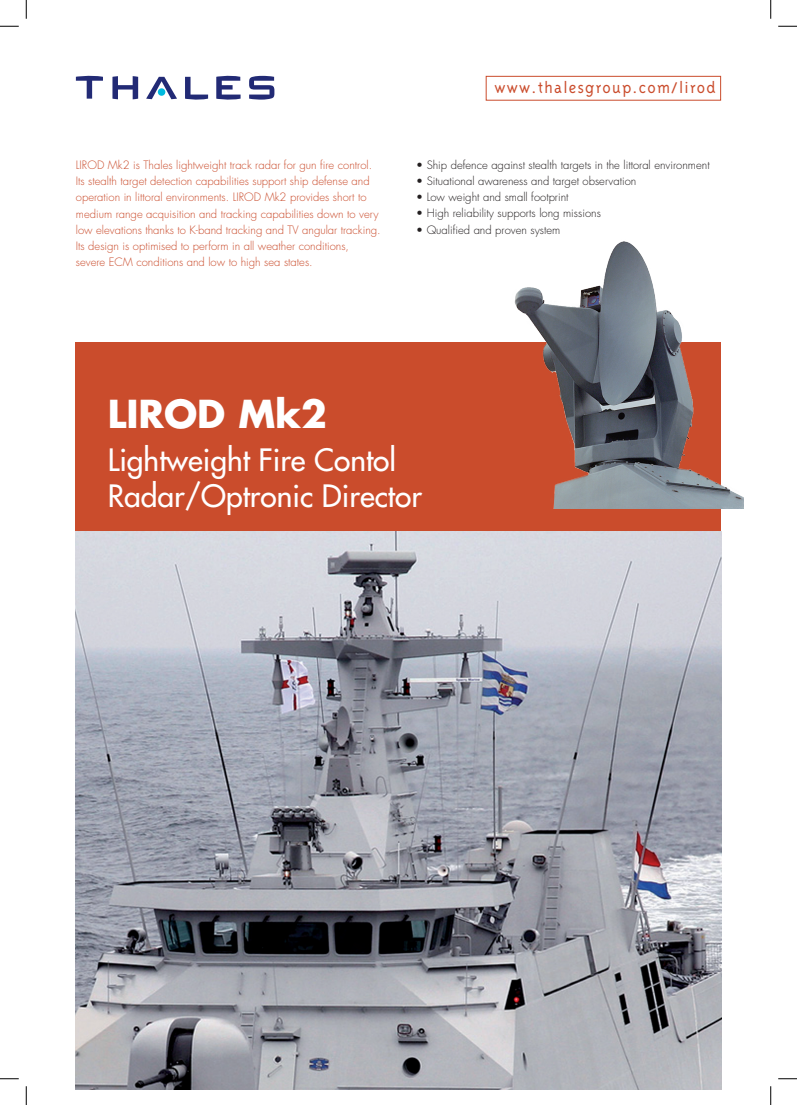
<style>
.page{position:relative;width:797px;height:1105px;background:#fff}
.page>*{position:absolute;margin:0;border:0;box-sizing:border-box;transform-origin:0 0}
.t1{font:700 37.5px "Futura Std";color:#fff}
.t2{font:500 30px/36px "Futura Std";color:#fff}
.t3{font:300 17.5px "Triplex";letter-spacing:.07em;color:#ca4c2c}
.t4{font:300 11.25px/16.2px "Futura Std";color:#ca4c2c}
.t5{font:300 11.25px "Futura Std";color:#231f20}
</style>
<div class="page">
<svg style="left:216px;top:76px;width:24px;height:24px"></svg>
<svg style="left:185px;top:77px;width:23px;height:23px"></svg>
<svg style="left:76px;top:76px;width:27px;height:23px"></svg>
<svg style="left:146px;top:77px;width:31px;height:22px"></svg>
<svg style="left:249px;top:76px;width:25px;height:24px"></svg>
<svg style="left:112px;top:76px;width:26px;height:23px"></svg>
<div style="left:76px;top:342px;width:645px;height:210px;background:#ca4c2c"></div>
<img style="left:76px;top:532px;width:645px;height:557px">
<img style="left:514px;top:241px;width:229px;height:267px">
<div style="left:485px;top:76px;width:236px;height:25px;border:1px solid #ca4c2c"></div>
<svg style="left:0;top:25px;width:19px;height:2px"></svg>
<svg style="left:778px;top:25px;width:19px;height:2px"></svg>
<svg style="left:0;top:1078px;width:19px;height:1px"></svg>
<svg style="left:778px;top:1078px;width:19px;height:1px"></svg>
<svg style="left:25px;top:0;width:2px;height:19px"></svg>
<svg style="left:25px;top:1086px;width:2px;height:19px"></svg>
<svg style="left:770px;top:0;width:1px;height:19px"></svg>
<svg style="left:770px;top:1086px;width:1px;height:19px"></svg>
<h3 class="t3" style="left:494px;top:78px;width:223px">www.thalesgroup.com/lirod</h3>
<p class="t4" style="left:76px;top:157px;width:306px">LIROD Mk2 is Thales lightweight track radar for gun fire control.<br>Its stealth target detection capabilities support ship defense and operation in littoral environments. LIROD Mk2 provides short to medium range acquisition and tracking capabilities down to very low elevations thanks to K-band tracking and TV angular tracking.<br>Its design is optimised to perform in all weather conditions, severe ECM conditions and low to high sea states.</p>
<p class="t5" style="left:416px;top:158px;width:295px">• Ship defence against stealth targets in the littoral environment</p>
<p class="t5" style="left:416px;top:174px;width:222px">• Situational awareness and target observation</p>
<p class="t5" style="left:416px;top:190px;width:154px">• Low weight and small footprint</p>
<p class="t5" style="left:416px;top:207px;width:186px">• High reliability supports long missions</p>
<p class="t5" style="left:416px;top:223px;width:146px">• Qualified and proven system</p>
<h1 class="t1" style="left:108px;top:388px;width:220px">LIROD Mk2</h1>
<h2 class="t2" style="left:108px;top:442px;width:315px">Lightweight Fire Contol<br>Radar/Optronic Director</h2>
</div>
